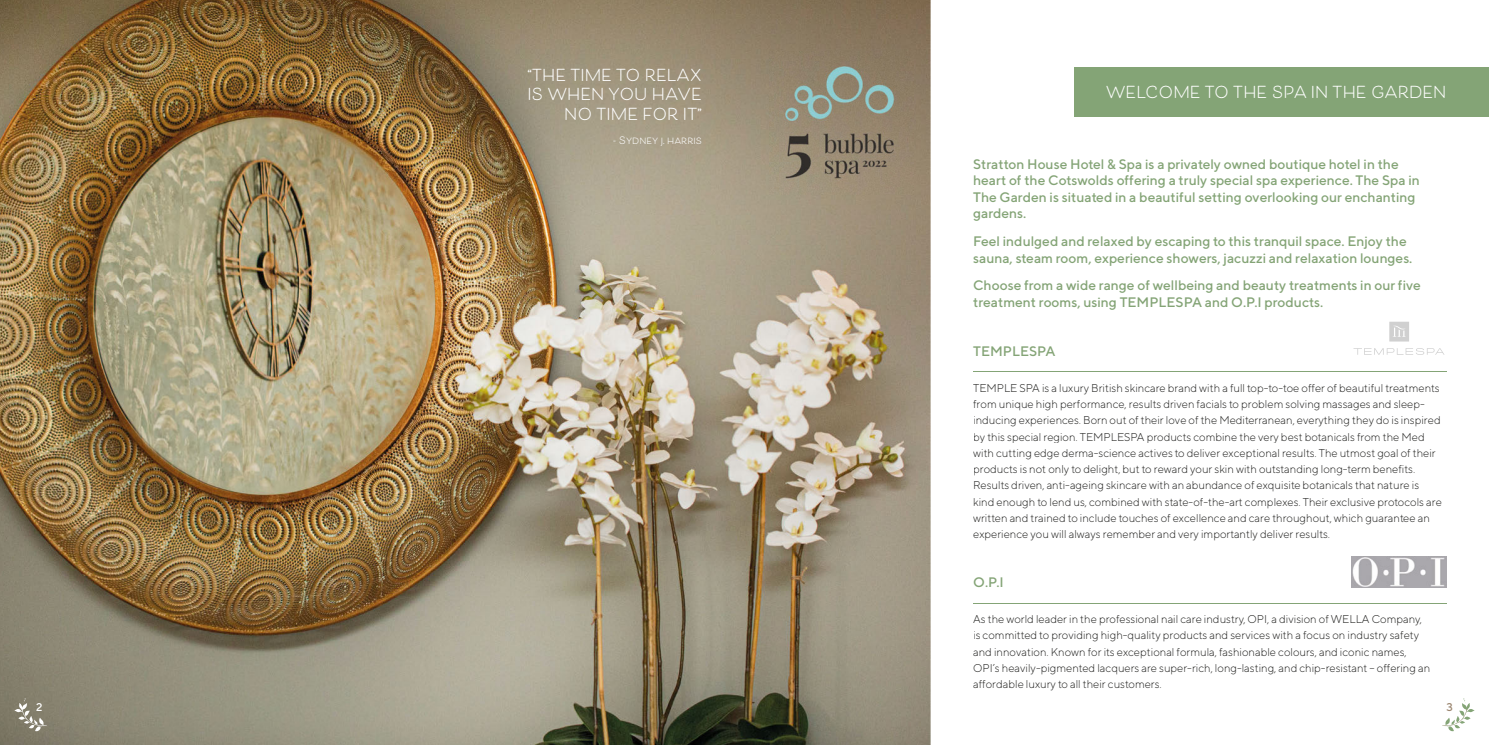
<style>
.page{position:relative;width:1489px;height:745px;background:#fff}
.page>*{position:absolute;margin:0;border:0;box-sizing:border-box;transform-origin:0 0}
.t1{font:700 16.25px/19.5px "Beloved Sans";color:#fff;text-align:right}
.t2{font:500 13.75px/16.5px "TT Norms";color:#84a476}
.t3{font:300 11.25px/16.2px "TT Norms";color:#1d1d1b}
.t4{font:500 11.25px "TT Norms";color:#fff}
.t5{font:500 11.25px "TT Norms";color:#9b8670}
.t6{font:700 10px "Beloved Sans";color:#fff}
</style>
<div class="page">
<img style="left:0;top:0;width:930px;height:744px">
<div style="left:1074px;top:67px;width:414px;height:50px;background:#84a476"></div>
<hr style="left:973px;top:371px;width:473px;height:1px;background:#84a476">
<hr style="left:973px;top:602px;width:473px;height:1px;background:#84a476">
<svg style="left:1389px;top:321px;width:19px;height:20px"></svg>
<svg style="left:1353px;top:348px;width:91px;height:6px"></svg>
<img style="left:1351px;top:556px;width:95px;height:31px">
<svg style="left:1442px;top:698px;width:32px;height:32px"></svg>
<svg style="left:14px;top:698px;width:33px;height:32px"></svg>
<img style="left:769px;top:51px;width:144px;height:144px">
<h1 class="t1" style="left:527px;top:65px;width:176px">“THE TIME TO RELAX<br>IS WHEN YOU HAVE<br>NO TIME FOR IT”</h1>
<p class="t6" style="left:613px;top:134px;width:90px">- Sydney j. harris</p>
<h1 class="t1" style="left:1105px;top:83px;width:342px">WELCOME TO THE SPA IN THE GARDEN</h1>
<p class="t2" style="left:973px;top:155px;width:448px">Stratton House Hotel &amp; Spa is a privately owned boutique hotel in the heart of the Cotswolds offering a truly special spa experience. The Spa in The Garden is situated in a beautiful setting overlooking our enchanting gardens.</p>
<p class="t2" style="left:973px;top:232px;width:441px">Feel indulged and relaxed by escaping to this tranquil space. Enjoy the sauna, steam room, experience showers, jacuzzi and relaxation lounges.</p>
<p class="t2" style="left:973px;top:277px;width:449px">Choose from a wide range of wellbeing and beauty treatments in our five treatment rooms, using TEMPLESPA and O.P.I products.</p>
<p class="t2" style="left:973px;top:342px;width:84px">TEMPLESPA</p>
<p class="t3" style="left:973px;top:379px;width:470px">TEMPLE SPA is a luxury British skincare brand with a full top-to-toe offer of beautiful treatments from unique high performance, results driven facials to problem solving massages and sleep&shy;inducing experiences. Born out of their love of the Mediterranean, everything they do is inspired by this special region. TEMPLESPA products combine the very best botanicals from the Med with cutting edge derma-science actives to deliver exceptional results. The utmost goal of their products is not only to delight, but to reward your skin with outstanding long-term benefits.<br>Results driven, anti-ageing skincare with an abundance of exquisite botanicals that nature is kind enough to lend us, combined with state-of-the-art complexes. Their exclusive protocols are written and trained to include touches of excellence and care throughout, which guarantee an experience you will always remember and very importantly deliver results.</p>
<p class="t2" style="left:973px;top:573px;width:32px">O.P.I</p>
<p class="t3" style="left:973px;top:610px;width:458px">As the world leader in the professional nail care industry, OPI, a division of WELLA Company, is committed to providing high-quality products and services with a focus on industry safety and innovation. Known for its exceptional formula, fashionable colours, and iconic names, OPI’s heavily-pigmented lacquers are super-rich, long-lasting, and chip-resistant – offering an affordable luxury to all their customers.</p>
<p class="t4" style="left:36px;top:699px;width:8px">2</p>
<p class="t5" style="left:1446px;top:699px;width:8px">3</p>
</div>
